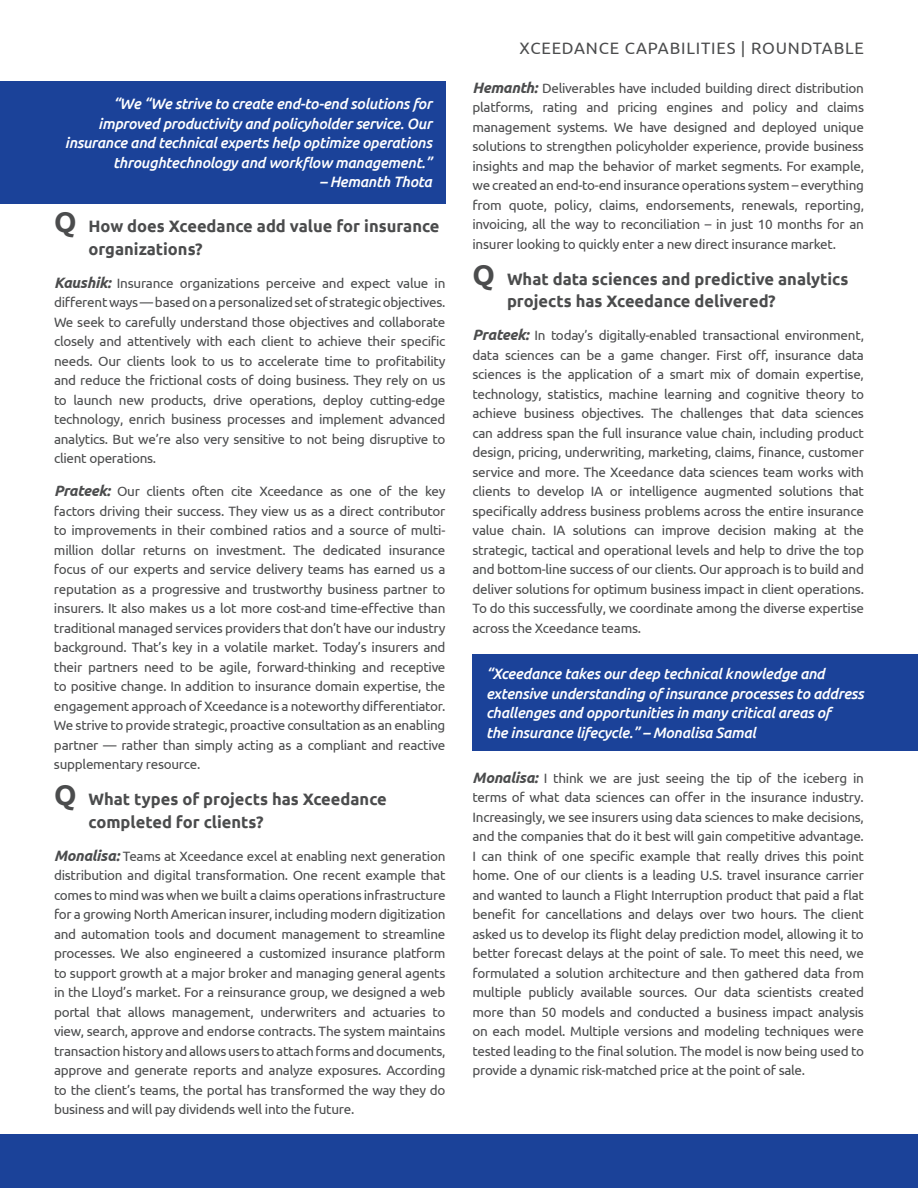
<style>
.page{position:relative;width:918px;height:1188px;background:#fff}
.page>*{position:absolute;margin:0;border:0;box-sizing:border-box;transform-origin:0 0}
.t1{font:700 16.5px/22.5px "Ubuntu";color:#4b4c4d}
.t2{font:16.5px "Ubuntu";letter-spacing:.05em;color:#4b4c4d}
.t3{font:italic 500 15px/19.5px "Ubuntu";letter-spacing:-.02em;color:#fff;text-align:right}
.t4{font:13.5px/19.5px "Ubuntu";letter-spacing:-.02em;color:#4b4c4d;text-align:justify}
.s1{font-size:28.5px}
.s2{font-weight:700;font-style:italic;font-size:15px}
</style>
<div class="page">
<div style="left:1px;top:1134px;width:917px;height:54px;background:#1b4299"></div>
<div style="left:0;top:81px;width:446px;height:122px;background:#1b4299"></div>
<div style="left:472px;top:655px;width:446px;height:96px;background:#1b4299"></div>
<p class="t3" style="left:65px;top:94px;width:369px">“We “We strive to create end-to-end solutions for improved productivity and policyholder service. Our insurance and technical experts help optimize operations throughtechnology and workflow management.”</p>
<p class="t3" style="left:319px;top:172px;width:114px">– Hemanth Thota</p>
<p class="t1" style="left:88px;top:215px;width:353px;text-indent:-34px"><span class="s1">Q</span> How does Xceedance add value for insurance organizations?</p>
<p class="t4" style="left:54px;top:273px;width:393px"><span class="s2">Kaushik:</span> Insurance organizations perceive and expect value in different ways — based on a personalized set of strategic objectives.<br>We seek to carefully understand those objectives and collaborate closely and attentively with each client to achieve their specific needs. Our clients look to us to accelerate time to profitability and reduce the frictional costs of doing business. They rely on us to launch new products, drive operations, deploy cutting-edge technology, enrich business processes and implement advanced analytics. But we’re also very sensitive to not being disruptive to client operations.</p>
<p class="t4" style="left:54px;top:481px;width:393px"><span class="s2">Prateek:</span> Our clients often cite Xceedance as one of the key factors driving their success. They view us as a direct contributor to improvements in their combined ratios and a source of multi&shy;million dollar returns on investment. The dedicated insurance focus of our experts and service delivery teams has earned us a reputation as a progressive and trustworthy business partner to insurers. It also makes us a lot more cost-and time-effective than traditional managed services providers that don’t have our industry background. That’s key in a volatile market. Today’s insurers and their partners need to be agile, forward-thinking and receptive to positive change. In addition to insurance domain expertise, the engagement approach of Xceedance is a noteworthy differentiator.<br>We strive to provide strategic, proactive consultation as an enabling partner — rather than simply acting as a compliant and reactive supplementary resource.</p>
<p class="t1" style="left:88px;top:788px;width:300px;text-indent:-34px"><span class="s1">Q</span> What types of projects has Xceedance completed for clients?</p>
<p class="t4" style="left:54px;top:846px;width:393px"><span class="s2">Monalisa:</span> Teams at Xceedance excel at enabling next generation distribution and digital transformation. One recent example that comes to mind was when we built a claims operations infrastructure for a growing North American insurer, including modern digitization and automation tools and document management to streamline processes. We also engineered a customized insurance platform to support growth at a major broker and managing general agents in the Lloyd’s market. For a reinsurance group, we designed a web portal that allows management, underwriters and actuaries to view, search, approve and endorse contracts. The system maintains transaction history and allows users to attach forms and documents, approve and generate reports and analyze exposures. According to the client’s teams, the portal has transformed the way they do business and will pay dividends well into the future.</p>
<p class="t2" style="left:520px;top:38px;width:346px">XCEEDANCE CAPABILITIES | ROUNDTABLE</p>
<p class="t4" style="left:472px;top:78px;width:393px"><span class="s2">Hemanth:</span> Deliverables have included building direct distribution platforms, rating and pricing engines and policy and claims management systems. We have designed and deployed unique solutions to strengthen policyholder experience, provide business insights and map the behavior of market segments. For example, we created an end-to-end insurance operations system – everything from quote, policy, claims, endorsements, renewals, reporting, invoicing, all the way to reconciliation – in just 10 months for an insurer looking to quickly enter a new direct insurance market.</p>
<p class="t1" style="left:507px;top:267px;width:343px;text-indent:-34px"><span class="s1">Q</span> What data sciences and predictive analytics projects has Xceedance delivered?</p>
<p class="t4" style="left:472px;top:325px;width:393px"><span class="s2">Prateek:</span> In today’s digitally-enabled transactional environment, data sciences can be a game changer. First off, insurance data sciences is the application of a smart mix of domain expertise, technology, statistics, machine learning and cognitive theory to achieve business objectives. The challenges that data sciences can address span the full insurance value chain, including product design, pricing, underwriting, marketing, claims, finance, customer service and more. The Xceedance data sciences team works with clients to develop IA or intelligence augmented solutions that specifically address business problems across the entire insurance value chain. IA solutions can improve decision making at the strategic, tactical and operational levels and help to drive the top and bottom-line success of our clients. Our approach is to build and deliver solutions for optimum business impact in client operations.<br>To do this successfully, we coordinate among the diverse expertise across the Xceedance teams.</p>
<p class="t3" style="left:486px;top:664px;width:379px;text-align:left">“Xceedance takes our deep technical knowledge and extensive understanding of insurance processes to address challenges and opportunities in many critical areas of<br>the insurance lifecycle.” – Monalisa Samal</p>
<p class="t4" style="left:472px;top:768px;width:393px"><span class="s2">Monalisa:</span> I think we are just seeing the tip of the iceberg in terms of what data sciences can offer in the insurance industry.<br>Increasingly, we see insurers using data sciences to make decisions, and the companies that do it best will gain competitive advantage.<br>I can think of one specific example that really drives this point home. One of our clients is a leading U.S. travel insurance carrier and wanted to launch a Flight Interruption product that paid a flat benefit for cancellations and delays over two hours. The client asked us to develop its flight delay prediction model, allowing it to better forecast delays at the point of sale. To meet this need, we formulated a solution architecture and then gathered data from multiple publicly available sources. Our data scientists created more than 50 models and conducted a business impact analysis on each model. Multiple versions and modeling techniques were tested leading to the final solution. The model is now being used to provide a dynamic risk-matched price at the point of sale.</p>
</div>
